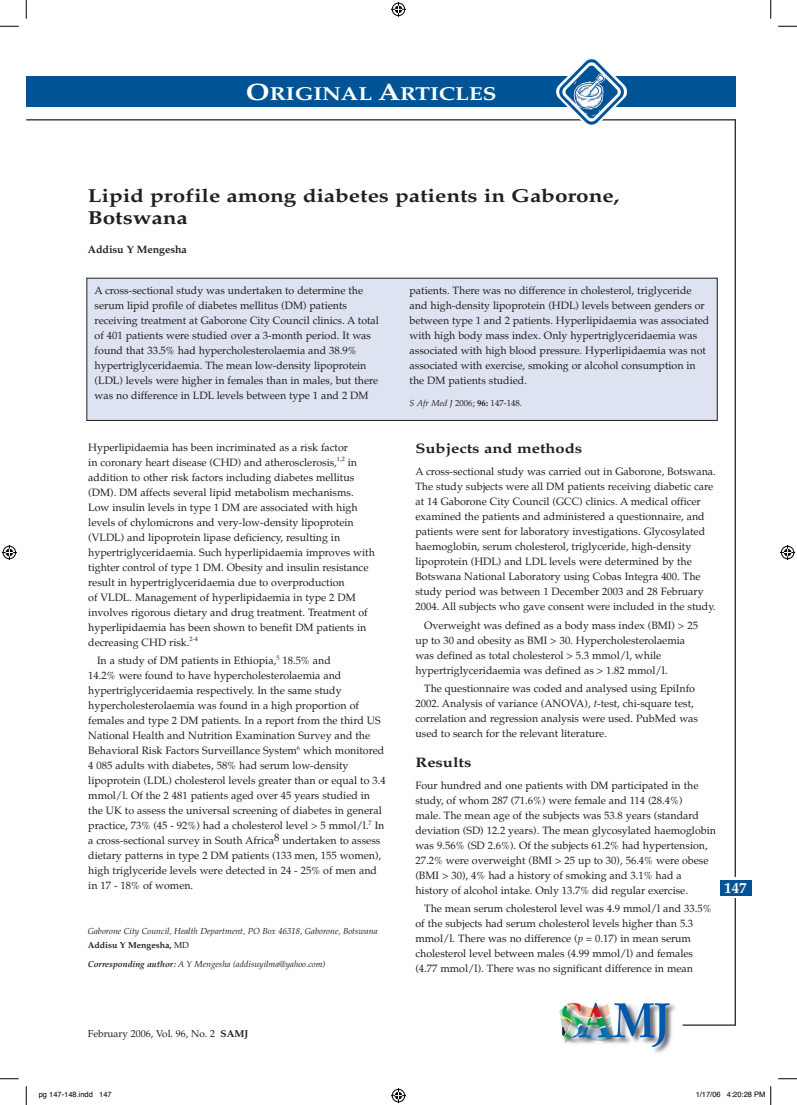
<style>
.page{position:relative;width:797px;height:1105px;background:#fff}
.page>*{position:absolute;margin:0;border:0;box-sizing:border-box;transform-origin:0 0}
.t1{font:700 18.75px/22.5px "Palatino";color:#231f20;scale:1.2 1}
.t2{font:700 18.75px "Palatino";color:#fff;scale:1.2 1}
.t3{font:700 15px "Palatino";color:#fff}
.t4{font:700 13.75px "Palatino";color:#231f20;scale:1.2 1}
.t5{font:10.62px/15px "Palatino";color:#231f20}
.t6{font:700 10.62px "Palatino";color:#231f20}
.t7{font:10px "Palatino";color:#231f20}
.t8{font:italic 8.75px/14.8px "Palatino";color:#231f20}
.t9{font:8.75px "Palatino";color:#231f20}
.t10{font:7.5px "Helvetica";color:#000}
.s1{font-size:23.75px}
.s2{font-style:italic}
.s3{font-weight:700}
.s4{font-weight:700;font-style:normal}
.s5{font-style:normal}
</style>
<div class="page">
<hr style="left:734px;top:119px;width:2px;height:906px;background:#231f20">
<div style="left:723px;top:877px;width:23px;height:21px;background:#fff"></div>
<hr style="left:682px;top:1024px;width:53px;height:2px;background:#231f20">
<div style="left:26px;top:77px;width:709px;height:30px;background:#005495"></div>
<hr style="left:26px;top:119px;width:709px;height:1px;background:#231f20">
<img style="left:555px;top:59px;width:72px;height:66px">
<img style="left:559px;top:1002px;width:117px;height:51px">
<div style="left:719px;top:880px;width:32px;height:16px;background:#005495"></div>
<div style="left:87px;top:278px;width:630px;height:142px;background:#dde3f0"></div>
<div style="left:86px;top:278px;width:631px;height:143px;border:1px solid #231f20"></div>
<svg style="left:0;top:25px;width:19px;height:2px"></svg>
<svg style="left:778px;top:25px;width:19px;height:2px"></svg>
<svg style="left:0;top:1078px;width:19px;height:1px"></svg>
<svg style="left:778px;top:1078px;width:19px;height:1px"></svg>
<svg style="left:25px;top:0;width:2px;height:19px"></svg>
<svg style="left:25px;top:1086px;width:2px;height:19px"></svg>
<svg style="left:770px;top:0;width:1px;height:19px"></svg>
<svg style="left:391px;top:2px;width:15px;height:15px"></svg>
<svg style="left:391px;top:1088px;width:15px;height:15px"></svg>
<svg style="left:2px;top:545px;width:15px;height:15px"></svg>
<svg style="left:780px;top:545px;width:15px;height:15px"></svg>
<svg style="left:770px;top:1086px;width:1px;height:19px"></svg>
<h1 class="t2" style="left:246px;top:82px;width:210px"><span class="s1">O</span>RIGINAL <span class="s1">A</span>RTICLES</h1>
<h1 class="t1" style="left:88px;top:184px;width:444px">Lipid profile among diabetes patients in Gaborone,<br>Botswana</h1>
<p class="t6" style="left:88px;top:242px;width:101px">Addisu Y Mengesha</p>
<p class="t5" style="left:95px;top:283px;width:286px">A cross-sectional study was undertaken to determine the serum lipid profile of diabetes mellitus (DM) patients receiving treatment at Gaborone City Council clinics. A total of 401 patients were studied over a 3-month period. It was found that 33.5% had hypercholesterolaemia and 38.9% hypertriglyceridaemia. The mean low-density lipoprotein (LDL) levels were higher in females than in males, but there was no difference in LDL levels between type 1 and 2 DM</p>
<p class="t5" style="left:409px;top:283px;width:301px">patients. There was no difference in cholesterol, triglyceride and high-density lipoprotein (HDL) levels between genders or between type 1 and 2 patients. Hyperlipidaemia was associated with high body mass index. Only hypertriglyceridaemia was associated with high blood pressure. Hyperlipidaemia was not associated with exercise, smoking or alcohol consumption in the DM patients studied.</p>
<p class="t9" style="left:409px;top:398px;width:114px"><span class="s2">S Afr Med J</span> 2006; <span class="s3">96:</span> 147-148.</p>
<p class="t5" style="left:88px;top:440px;width:288px">Hyperlipidaemia has been incriminated as a risk factor<br>in coronary heart disease (CHD) and atherosclerosis,<sup>1,2</sup> in addition to other risk factors including diabetes mellitus (DM). DM affects several lipid metabolism mechanisms.<br>Low insulin levels in type 1 DM are associated with high levels of chylomicrons and very-low-density lipoprotein (VLDL) and lipoprotein lipase deficiency, resulting in hypertriglyceridaemia. Such hyperlipidaemia improves with tighter control of type 1 DM. Obesity and insulin resistance result in hypertriglyceridaemia due to overproduction<br>of VLDL. Management of hyperlipidaemia in type 2 DM involves rigorous dietary and drug treatment. Treatment of hyperlipidaemia has been shown to benefit DM patients in decreasing CHD risk.<sup>2-4</sup></p>
<p class="t5" style="left:88px;top:653px;width:299px;text-indent:9px">In a study of DM patients in Ethiopia,<sup>5</sup> 18.5% and<br>14.2% were found to have hypercholesterolaemia and hypertriglyceridaemia respectively. In the same study hypercholesterolaemia was found in a high proportion of females and type 2 DM patients. In a report from the third US National Health and Nutrition Examination Survey and the Behavioral Risk Factors Surveillance System<sup>6</sup> which monitored 4 085 adults with diabetes, 58% had serum low-density lipoprotein (LDL) cholesterol levels greater than or equal to 3.4 mmol/l. Of the 2 481 patients aged over 45 years studied in the UK to assess the universal screening of diabetes in general practice, 73% (45 - 92%) had a cholesterol level &gt; 5 mmol/l.<sup>7</sup> In a cross-sectional survey in South Africa8 undertaken to assess dietary patterns in type 2 DM patients (133 men, 155 women), high triglyceride levels were detected in 24 - 25% of men and in 17 - 18% of women.</p>
<p class="t8" style="left:88px;top:923px;width:291px">Gaborone City Council, Health Department, PO Box 46318, Gaborone, Botswana<br><span class="s4">Addisu Y Mengesha,</span> <span class="s5">MD</span></p>
<p class="t8" style="left:88px;top:956px;width:239px"><span class="s3">Corresponding author:</span> A Y Mengesha (addisuyilma@yahoo.com)</p>
<p class="t4" style="left:415px;top:440px;width:140px">Subjects and methods</p>
<p class="t5" style="left:415px;top:464px;width:302px">A cross-sectional study was carried out in Gaborone, Botswana.<br>The study subjects were all DM patients receiving diabetic care at 14 Gaborone City Council (GCC) clinics. A medical officer examined the patients and administered a questionnaire, and patients were sent for laboratory investigations. Glycosylated haemoglobin, serum cholesterol, triglyceride, high-density lipoprotein (HDL) and LDL levels were determined by the Botswana National Laboratory using Cobas Integra 400. The study period was between 1 December 2003 and 28 February 2004. All subjects who gave consent were included in the study.</p>
<p class="t5" style="left:415px;top:618px;width:284px;text-indent:9px">Overweight was defined as a body mass index (BMI) &gt; 25 up to 30 and obesity as BMI &gt; 30. Hypercholesterolaemia was defined as total cholesterol &gt; 5.3 mmol/l, while hypertriglyceridaemia was defined as &gt; 1.82 mmol/l.</p>
<p class="t5" style="left:415px;top:681px;width:284px;text-indent:9px">The questionnaire was coded and analysed using EpiInfo 2002. Analysis of variance (ANOVA), <span class="s2">t</span>-test, chi-square test, correlation and regression analysis were used. PubMed was used to search for the relevant literature.</p>
<p class="t4" style="left:415px;top:753px;width:48px">Results</p>
<p class="t5" style="left:415px;top:778px;width:302px">Four hundred and one patients with DM participated in the study, of whom 287 (71.6%) were female and 114 (28.4%)<br>male. The mean age of the subjects was 53.8 years (standard deviation (SD) 12.2 years). The mean glycosylated haemoglobin was 9.56% (SD 2.6%). Of the subjects 61.2% had hypertension, 27.2% were overweight (BMI &gt; 25 up to 30), 56.4% were obese (BMI &gt; 30), 4% had a history of smoking and 3.1% had a history of alcohol intake. Only 13.7% did regular exercise.</p>
<p class="t5" style="left:415px;top:901px;width:298px;text-indent:9px">The mean serum cholesterol level was 4.9 mmol/l and 33.5% of the subjects had serum cholesterol levels higher than 5.3 mmol/l. There was no difference (<span class="s2">p</span> = 0.17) in mean serum cholesterol level between males (4.99 mmol/l) and females (4.77 mmol/l). There was no significant difference in mean</p>
<h2 class="t3" style="left:724px;top:879px;width:24px">147</h2>
<p class="t7" style="left:88px;top:1028px;width:162px">February 2006, Vol. 96, No. 2 <span class="s3">SAMJ</span></p>
<p class="t10" style="left:39px;top:1090px;width:74px">pg 147-148.indd 147</p>
<p class="t10" style="left:695px;top:1090px;width:71px">1/17/06 4:20:28 PM</p>
</div>
